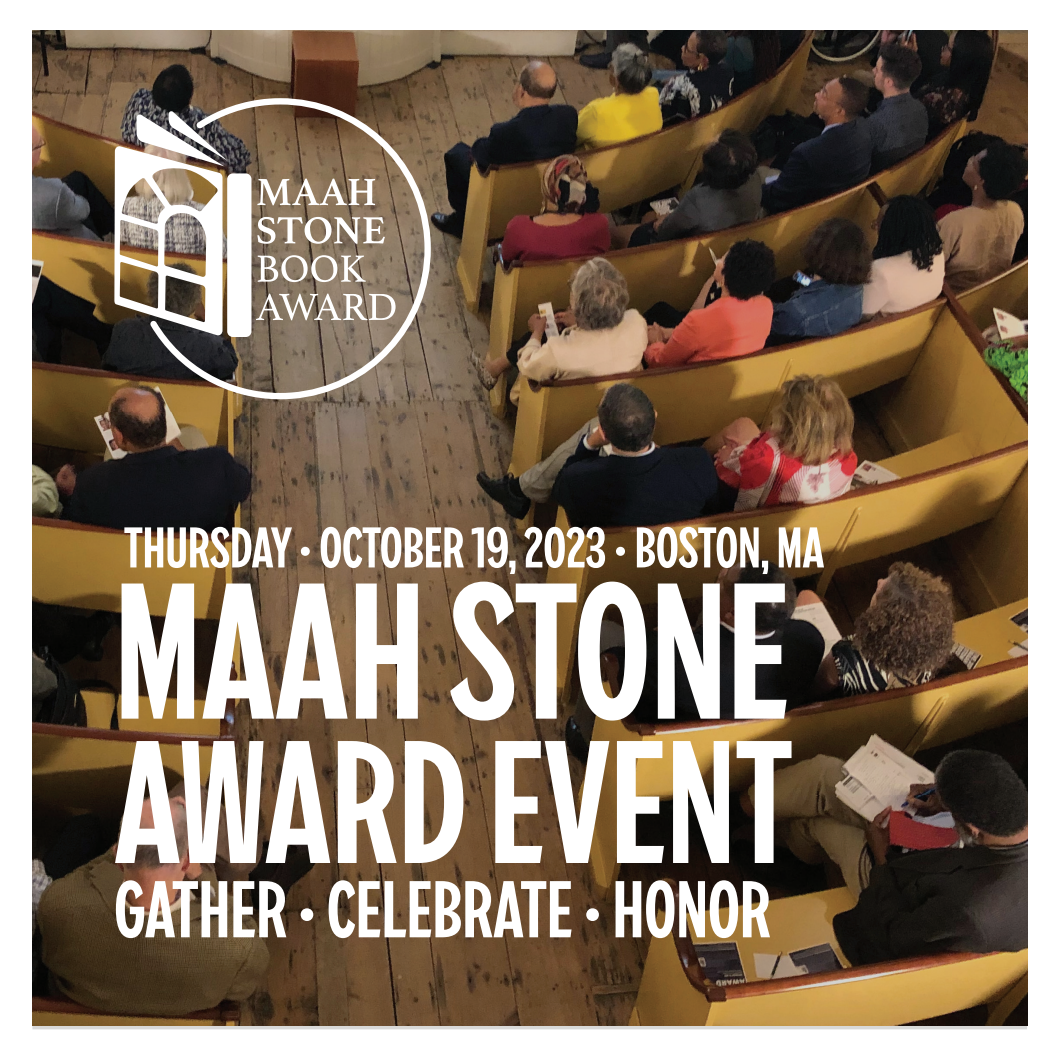
<style>
.page{position:relative;width:1053px;height:1053px;background:#fff}
.page>*{position:absolute;margin:0;border:0;box-sizing:border-box;transform-origin:0 0}
.t1{font:600 193.05px "VTC Tatsuro";color:#fff}
.t2{font:600 174.15px "VTC Tatsuro";color:#fff}
.t3{font:600 80.33px "VTC Tatsuro";color:#fff}
.t4{font:600 57.15px "VTC Tatsuro";color:#fff}
</style>
<div class="page">
<img style="left:32px;top:31px;width:995px;height:994px">
<svg style="left:150px;top:98px;width:281px;height:301px"></svg>
<img style="left:114px;top:110px;width:113px;height:226px">
<p class="t4" style="left:124px;top:505px;width:702px">THURSDAY • OCTOBER 19, 2O23 • BOSTON, MA</p>
<h1 class="t1" style="left:114px;top:506px;width:677px">MAAH STONE</h1>
<h2 class="t2" style="left:114px;top:671px;width:680px">AWARD EVENT</h2>
<h3 class="t3" style="left:114px;top:849px;width:658px">GATHER • CELEBRATE • HONOR</h3>
</div>
